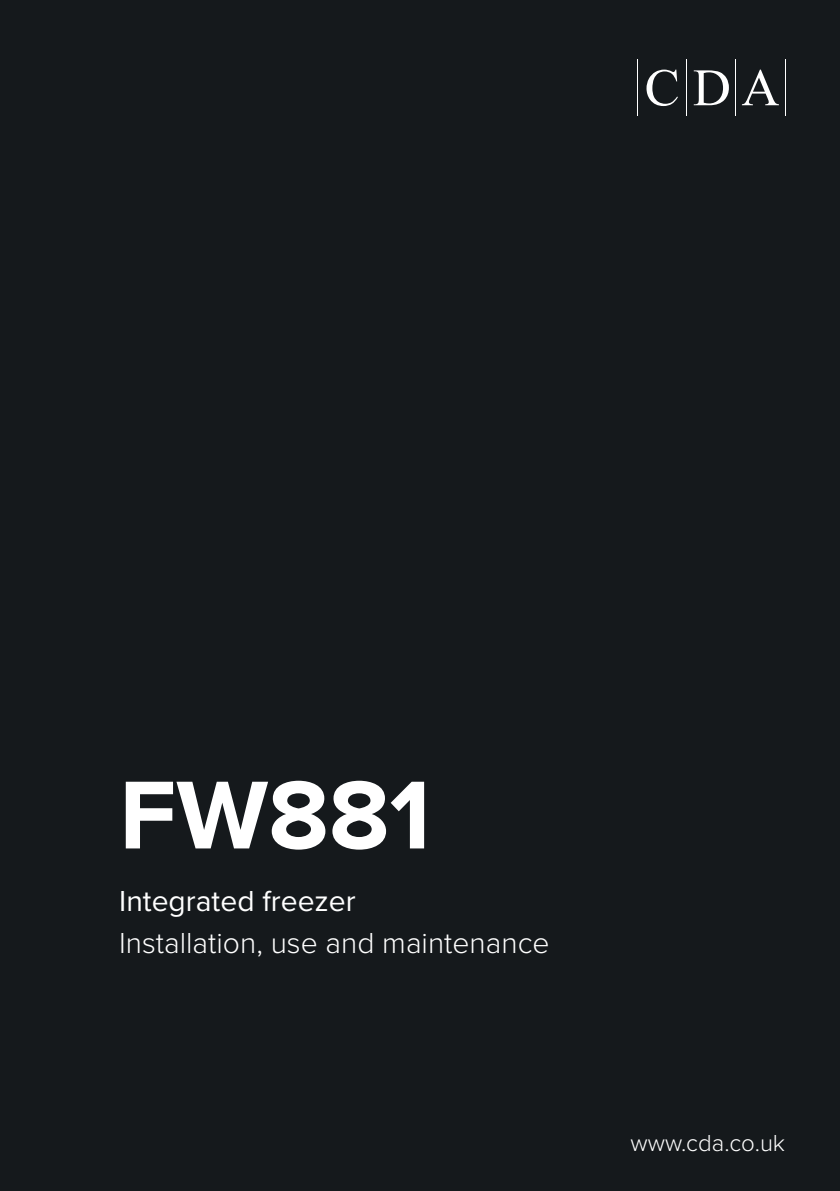
<style>
.page{position:relative;width:840px;height:1191px;background:#fff}
.page>*{position:absolute;margin:0;border:0;box-sizing:border-box;transform-origin:0 0}
.t1{font:700 100px "Proxima Nova";color:#fff}
.Cover_Product_Title_Header{font:300 30px "Proxima Nova";color:#fff}
.Cover_Product_Title_Header-2{font:30px "Proxima Nova";color:#fff}
.Cover_Product_Title_Header-3{font:300 24px "Proxima Nova";color:#fff}
</style>
<div class="page">
<div style="left:0;top:0;width:839px;height:1191px;background:#15191c"></div>
<svg style="left:646px;top:70px;width:31px;height:36px"></svg>
<svg style="left:693px;top:70px;width:35px;height:35px"></svg>
<svg style="left:741px;top:70px;width:37px;height:35px"></svg>
<hr style="left:686px;top:59px;width:1px;height:57px;background:#fff">
<hr style="left:735px;top:59px;width:1px;height:57px;background:#fff">
<hr style="left:784px;top:59px;width:1px;height:57px;background:#fff">
<hr style="left:637px;top:59px;width:1px;height:57px;background:#fff">
<p class="t1" style="left:119px;top:758px;width:313px">FW881</p>
<p class="Cover_Product_Title_Header-2" style="left:119px;top:878px;width:238px">Integrated freezer</p>
<p class="Cover_Product_Title_Header" style="left:119px;top:926px;width:431px">Installation, use and maintenance</p>
<p class="Cover_Product_Title_Header-3" style="left:630px;top:1130px;width:156px">www.cda.co.uk</p>
</div>
